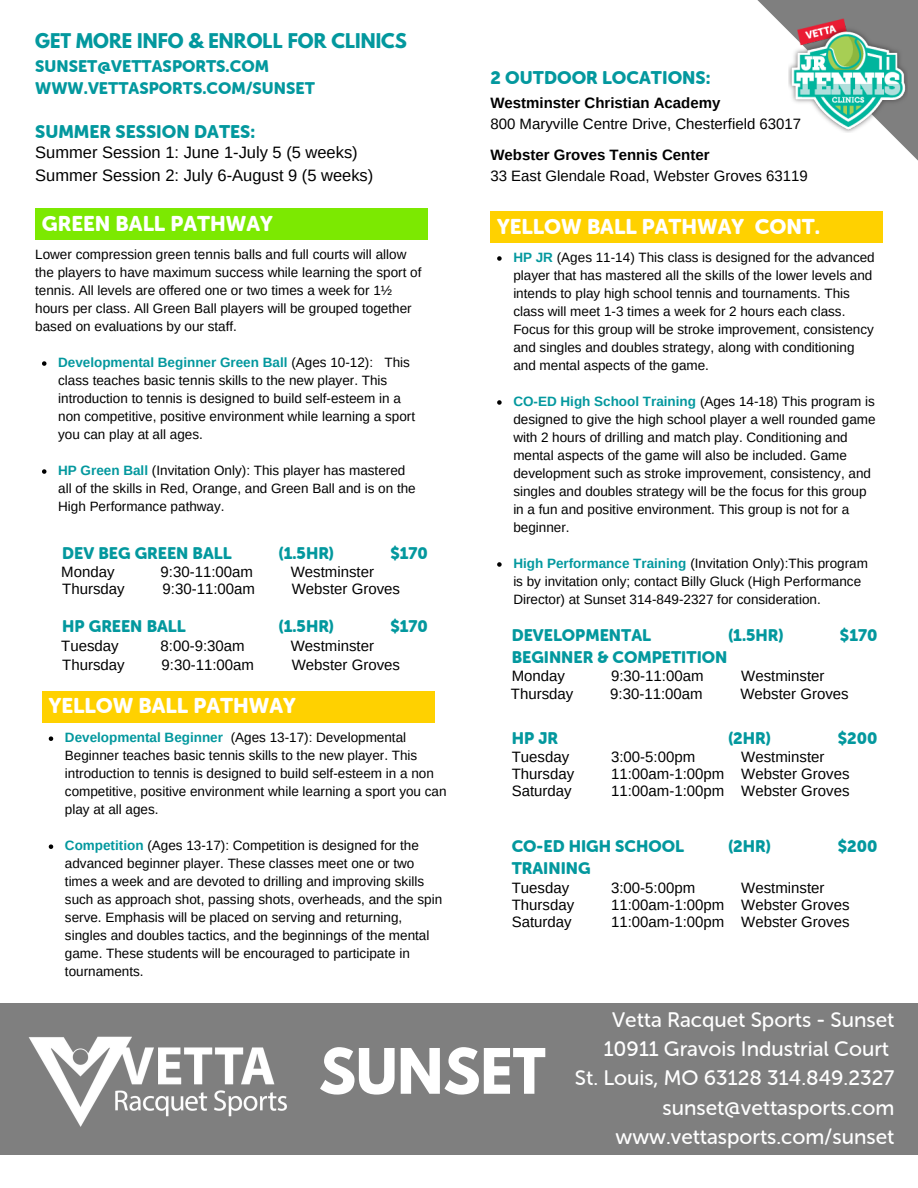
<style>
.page{position:relative;width:918px;height:1188px;background:#fff}
.page>*{position:absolute;margin:0;border:0;box-sizing:border-box;transform-origin:0 0}
.t1{font:700 55.5px "League Spartan";color:#fff}
.t2{font:21px "Museo Sans Rounded 500";color:#fff}
.t3{font:21px "Museo Sans Rounded 900";color:#fff}
.t4{font:18px "Museo Sans Rounded 900";color:#03989e}
.t5{font:700 18px "League Spartan";color:#03989e}
.t6{font:16.5px/22.5px "Museo Sans Rounded 900";color:#03989e}
.t7{font:16.5px "Arimo";color:#000}
.t8{font:15px "Arimo";color:#000}
.t9{font:700 15px "Arimo";color:#000}
.t10{font:13.5px/18px "Arimo";color:#000}
.s1{font-weight:700;color:#03989e}
</style>
<div class="page">
<svg style="left:647px;top:0;width:271px;height:212px"></svg>
<img style="left:788px;top:15px;width:120px;height:118px">
<svg style="left:42px;top:361px;width:4px;height:5px"></svg>
<svg style="left:42px;top:469px;width:4px;height:5px"></svg>
<div style="left:35px;top:209px;width:393px;height:31px;background:#7ce901"></div>
<svg style="left:497px;top:256px;width:5px;height:5px"></svg>
<svg style="left:497px;top:400px;width:5px;height:5px"></svg>
<svg style="left:497px;top:562px;width:5px;height:5px"></svg>
<div style="left:490px;top:212px;width:393px;height:31px;background:#ffd100"></div>
<div style="left:42px;top:691px;width:393px;height:32px;background:#ffd100"></div>
<svg style="left:49px;top:736px;width:4px;height:5px"></svg>
<svg style="left:49px;top:844px;width:4px;height:5px"></svg>
<div style="left:0;top:1003px;width:918px;height:151px;background:#7f7f7f"></div>
<img style="left:28px;top:1036px;width:259px;height:91px">
<p class="t5" style="left:35px;top:32px;width:373px">GET MORE INFO &amp; ENROLL FOR CLINICS</p>
<p class="t6" style="left:35px;top:55px;width:235px">SUNSET@VETTASPORTS.COM</p>
<p class="t6" style="left:35px;top:78px;width:281px">WWW.VETTASPORTS.COM/SUNSET</p>
<p class="t4" style="left:35px;top:122px;width:221px">SUMMER SESSION DATES:</p>
<p class="t7" style="left:35px;top:143px;width:324px">Summer Session 1: June 1-July 5 (5 weeks)</p>
<p class="t7" style="left:35px;top:166px;width:340px">Summer Session 2: July 6-August 9 (5 weeks)</p>
<p class="t3" style="left:42px;top:212px;width:232px">GREEN BALL PATHWAY</p>
<p class="t10" style="left:35px;top:245px;width:388px">Lower compression green tennis balls and full courts will allow the players to have maximum success while learning the sport of tennis. All levels are offered one or two times a week for 1½ hours per class. All Green Ball players will be grouped together based on evaluations by our staff.</p>
<p class="t10" style="left:58px;top:353px;width:358px"><span class="s1">Developmental Beginner Green Ball</span> (Ages 10-12): This class teaches basic tennis skills to the new player. This introduction to tennis is designed to build self-esteem in a non competitive, positive environment while learning a sport you can play at all ages.</p>
<p class="t10" style="left:58px;top:461px;width:359px"><span class="s1">HP Green Ball</span> (Invitation Only): This player has mastered all of the skills in Red, Orange, and Green Ball and is on the<br>High Performance pathway.</p>
<p class="t6" style="left:62px;top:542px;width:171px">DEV BEG GREEN BALL</p>
<p class="t6" style="left:279px;top:542px;width:57px">(1.5HR)</p>
<p class="t6" style="left:390px;top:542px;width:39px">$170</p>
<p class="t8" style="left:61px;top:563px;width:55px">Monday</p>
<p class="t8" style="left:161px;top:563px;width:94px">9:30-11:00am</p>
<p class="t8" style="left:291px;top:563px;width:85px">Westminster</p>
<p class="t8" style="left:62px;top:581px;width:64px">Thursday</p>
<p class="t8" style="left:163px;top:581px;width:94px">9:30-11:00am</p>
<p class="t8" style="left:292px;top:581px;width:110px">Webster Groves</p>
<p class="t6" style="left:62px;top:615px;width:125px">HP GREEN BALL</p>
<p class="t6" style="left:279px;top:615px;width:57px">(1.5HR)</p>
<p class="t6" style="left:390px;top:615px;width:39px">$170</p>
<p class="t8" style="left:61px;top:638px;width:59px">Tuesday</p>
<p class="t8" style="left:161px;top:638px;width:86px">8:00-9:30am</p>
<p class="t8" style="left:291px;top:638px;width:85px">Westminster</p>
<p class="t8" style="left:62px;top:656px;width:64px">Thursday</p>
<p class="t8" style="left:162px;top:656px;width:94px">9:30-11:00am</p>
<p class="t8" style="left:292px;top:656px;width:110px">Webster Groves</p>
<p class="t3" style="left:49px;top:694px;width:249px">YELLOW BALL PATHWAY</p>
<p class="t10" style="left:65px;top:728px;width:383px"><span class="s1">Developmental Beginner</span> (Ages 13-17): Developmental Beginner teaches basic tennis skills to the new player. This introduction to tennis is designed to build self-esteem in a non competitive, positive environment while learning a sport you can play at all ages.</p>
<p class="t10" style="left:65px;top:836px;width:379px"><span class="s1">Competition</span> (Ages 13-17): Competition is designed for the advanced beginner player. These classes meet one or two times a week and are devoted to drilling and improving skills such as approach shot, passing shots, overheads, and the spin serve. Emphasis will be placed on serving and returning, singles and doubles tactics, and the beginnings of the mental game. These students will be encouraged to participate in tournaments.</p>
<p class="t4" style="left:490px;top:67px;width:222px">2 OUTDOOR LOCATIONS:</p>
<p class="t9" style="left:490px;top:95px;width:231px">Westminster Christian Academy</p>
<p class="t8" style="left:490px;top:115px;width:312px">800 Maryville Centre Drive, Chesterfield 63017</p>
<p class="t9" style="left:490px;top:147px;width:221px">Webster Groves Tennis Center</p>
<p class="t8" style="left:490px;top:167px;width:319px">33 East Glendale Road, Webster Groves 63119</p>
<p class="t3" style="left:497px;top:215px;width:325px">YELLOW BALL PATHWAY CONT.</p>
<p class="t10" style="left:513px;top:248px;width:363px"><span class="s1">HP JR</span> (Ages 11-14) This class is designed for the advanced player that has mastered all the skills of the lower levels and intends to play high school tennis and tournaments. This class will meet 1-3 times a week for 2 hours each class.<br>Focus for this group will be stroke improvement, consistency and singles and doubles strategy, along with conditioning and mental aspects of the game.</p>
<p class="t10" style="left:513px;top:392px;width:364px"><span class="s1">CO-ED High School Training</span> (Ages 14-18) This program is designed to give the high school player a well rounded game with 2 hours of drilling and match play. Conditioning and mental aspects of the game will also be included. Game development such as stroke improvement, consistency, and singles and doubles strategy will be the focus for this group in a fun and positive environment. This group is not for a beginner.</p>
<p class="t10" style="left:513px;top:554px;width:356px"><span class="s1">High Performance Training</span> (Invitation Only):This program is by invitation only; contact Billy Gluck (High Performance<br>Director) at Sunset 314-849-2327 for consideration.</p>
<p class="t6" style="left:512px;top:624px;width:217px">DEVELOPMENTAL<br>BEGINNER &amp; COMPETITION</p>
<p class="t6" style="left:728px;top:624px;width:57px">(1.5HR)</p>
<p class="t6" style="left:840px;top:624px;width:39px">$170</p>
<p class="t8" style="left:512px;top:668px;width:55px">Monday</p>
<p class="t8" style="left:611px;top:668px;width:94px">9:30-11:00am</p>
<p class="t8" style="left:741px;top:668px;width:85px">Westminster</p>
<p class="t8" style="left:511px;top:685px;width:64px">Thursday</p>
<p class="t8" style="left:610px;top:685px;width:94px">9:30-11:00am</p>
<p class="t8" style="left:740px;top:685px;width:110px">Webster Groves</p>
<p class="t6" style="left:512px;top:727px;width:48px">HP JR</p>
<p class="t6" style="left:728px;top:727px;width:44px">(2HR)</p>
<p class="t6" style="left:838px;top:727px;width:41px">$200</p>
<p class="t8" style="left:512px;top:748px;width:59px">Tuesday</p>
<p class="t8" style="left:611px;top:748px;width:86px">3:00-5:00pm</p>
<p class="t8" style="left:741px;top:748px;width:85px">Westminster</p>
<p class="t8" style="left:512px;top:765px;width:64px">Thursday</p>
<p class="t8" style="left:611px;top:765px;width:115px">11:00am-1:00pm</p>
<p class="t8" style="left:741px;top:765px;width:110px">Webster Groves</p>
<p class="t8" style="left:512px;top:783px;width:62px">Saturday</p>
<p class="t8" style="left:611px;top:783px;width:115px">11:00am-1:00pm</p>
<p class="t8" style="left:741px;top:783px;width:110px">Webster Groves</p>
<p class="t6" style="left:512px;top:835px;width:174px">CO-ED HIGH SCHOOL<br>TRAINING</p>
<p class="t6" style="left:728px;top:835px;width:44px">(2HR)</p>
<p class="t6" style="left:838px;top:835px;width:41px">$200</p>
<p class="t8" style="left:512px;top:879px;width:59px">Tuesday</p>
<p class="t8" style="left:611px;top:879px;width:86px">3:00-5:00pm</p>
<p class="t8" style="left:741px;top:879px;width:85px">Westminster</p>
<p class="t8" style="left:512px;top:896px;width:64px">Thursday</p>
<p class="t8" style="left:611px;top:896px;width:115px">11:00am-1:00pm</p>
<p class="t8" style="left:741px;top:896px;width:110px">Webster Groves</p>
<p class="t8" style="left:512px;top:914px;width:62px">Saturday</p>
<p class="t8" style="left:611px;top:914px;width:115px">11:00am-1:00pm</p>
<p class="t8" style="left:741px;top:914px;width:110px">Webster Groves</p>
<p class="t1" style="left:319px;top:1044px;width:228px">SUNSET</p>
<p class="t2" style="left:612px;top:1008px;width:284px">Vetta Racquet Sports - Sunset</p>
<p class="t2" style="left:604px;top:1037px;width:287px">10911 Gravois Industrial Court</p>
<p class="t2" style="left:575px;top:1067px;width:321px">St. Louis, MO 63128 314.849.2327</p>
<p class="t2" style="left:663px;top:1096px;width:233px">sunset@vettasports.com</p>
<p class="t2" style="left:616px;top:1125px;width:280px">www.vettasports.com/sunset</p>
</div>
